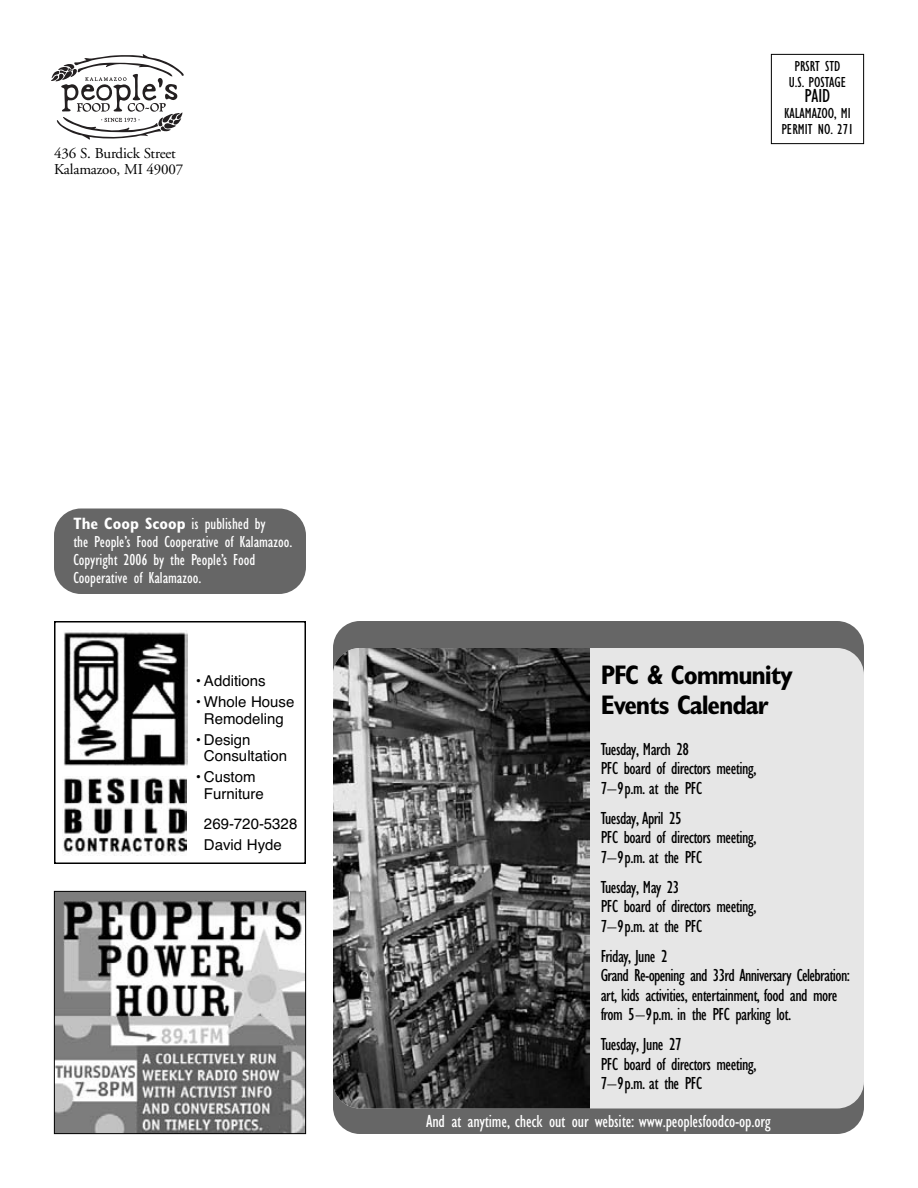
<style>
.page{position:relative;width:918px;height:1188px;background:#fff}
.page>*{position:absolute;margin:0;border:0;box-sizing:border-box;transform-origin:0 0}
.t1{font:700 condensed 27px/30px "Gill Sans";letter-spacing:-.04em;color:#000}
.t2{font:condensed 19.5px "Gill Sans";color:#000}
.t3{font:condensed 18px/19.5px "Gill Sans";letter-spacing:-.03em;color:#000}
.t4{font:condensed 18px "Gill Sans";letter-spacing:-.005em;color:#fff}
.t5{font:condensed 16.5px/18px "Gill Sans";color:#fff}
.t6{font:15px/16.5px "Helvetica";color:#000}
.t7{font:condensed 15px/15.8px "Gill Sans";color:#000;text-align:center}
.t8{font:15px/16.5px "Adobe Garamond";letter-spacing:-.01em;color:#000}
.s1{font-weight:700}
</style>
<div class="page">
<div style="left:333px;top:621px;width:531px;height:513px;background:#666;border-radius:27px"></div>
<div style="left:333px;top:648px;width:531px;height:461px;background:#e6e6e6;border-radius:27px"></div>
<img style="left:333px;top:648px;width:257px;height:461px">
<div style="left:771px;top:54px;width:93px;height:90px;border:1px solid #000"></div>
<svg style="left:51px;top:54px;width:133px;height:86px"></svg>
<div style="left:54px;top:508px;width:252px;height:86px;background:#666;border-radius:27px"></div>
<img style="left:56px;top:893px;width:248px;height:239px">
<div style="left:54px;top:891px;width:252px;height:243px;border:1px solid #000"></div>
<div style="left:54px;top:621px;width:252px;height:243px;border:2px solid #000"></div>
<img style="left:64px;top:632px;width:123px;height:134px">
<img style="left:63px;top:776px;width:124px;height:80px">
<div style="left:195px;top:675px;width:109px;height:184px;background:#fff"></div>
<p class="t8" style="left:54px;top:146px;width:131px">436 S. Burdick Street<br>Kalamazoo, MI 49007</p>
<p class="t7" style="left:789px;top:60px;width:59px">PRSRT STD<br>U.S. POSTAGE</p>
<p class="t2" style="left:805px;top:89px;width:27px">PAID</p>
<p class="t7" style="left:781px;top:107px;width:74px;text-align:left">KALAMAZOO, MI<br>PERMIT NO. 271</p>
<p class="t5" style="left:73px;top:516px;width:220px"><span class="s1">The Coop Scoop</span> is published by<br>the People’s Food Cooperative of Kalamazoo.<br>Copyright 2006 by the People’s Food Cooperative of Kalamazoo.</p>
<p class="t6" style="left:195px;top:674px;width:72px">• Additions</p>
<p class="t6" style="left:195px;top:695px;width:101px;text-align:center">• Whole House<br>Remodeling</p>
<p class="t6" style="left:204px;top:733px;width:85px;text-indent:-9px">• Design<br>Consultation</p>
<p class="t6" style="left:204px;top:770px;width:61px;text-indent:-9px">• Custom<br>Furniture</p>
<p class="t6" style="left:204px;top:814px;width:95px;line-height:21px">269-720-5328<br>David Hyde</p>
<h1 class="t1" style="left:601px;top:663px;width:194px">PFC &amp; Community<br>Events Calendar</h1>
<p class="t3" style="left:601px;top:741px;width:157px">Tuesday, March 28<br>PFC board of directors meeting,<br>7–9p.m. at the PFC</p>
<p class="t3" style="left:601px;top:810px;width:157px">Tuesday, April 25<br>PFC board of directors meeting,<br>7–9p.m. at the PFC</p>
<p class="t3" style="left:601px;top:879px;width:157px">Tuesday, May 23<br>PFC board of directors meeting,<br>7–9p.m. at the PFC</p>
<p class="t3" style="left:601px;top:948px;width:251px">Friday, June 2<br>Grand Re-opening and 33rd Anniversary Celebration: art, kids activities, entertainment, food and more from 5–9p.m. in the PFC parking lot.</p>
<p class="t3" style="left:601px;top:1037px;width:157px">Tuesday, June 27<br>PFC board of directors meeting,<br>7–9p.m. at the PFC</p>
<p class="t4" style="left:426px;top:1114px;width:346px">And at anytime, check out our website: www.peoplesfoodco-op.org</p>
</div>
